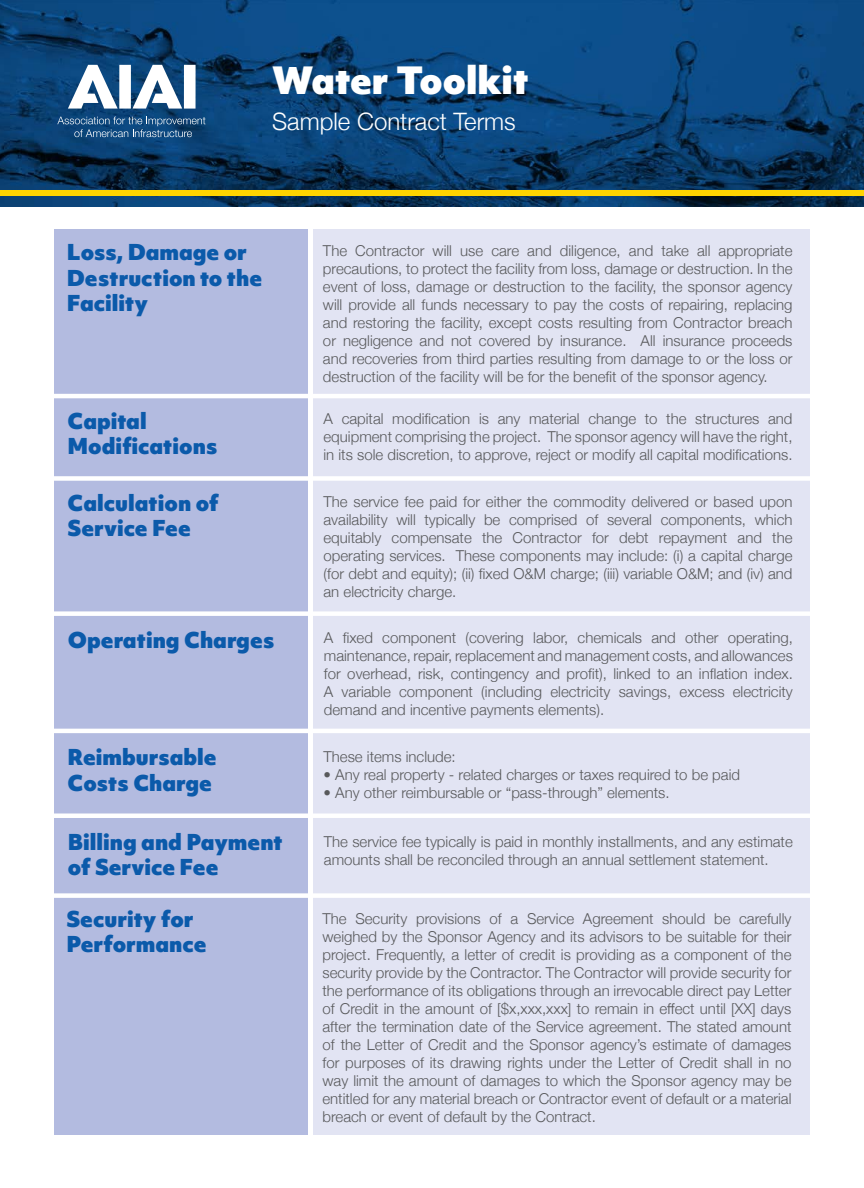
<style>
.page{position:relative;width:864px;height:1188px;background:#fff}
.page>*{position:absolute;margin:0;border:0;box-sizing:border-box;transform-origin:0 0}
.t1{font:900 36px "Objektiv Mk 1";color:#fff}
.t2{font:300 24px "Helvetica Neue";color:#fff}
.t3{font:900 21px/25.2px "Objektiv Mk 1";color:#0b5aaa}
.t4{font:300 15px/18px "Helvetica Neue";color:#58595b;text-align:justify}
</style>
<div class="page">
<img style="left:0;top:0;width:864px;height:206px">
<svg style="left:57px;top:117px;width:148px;height:20px;background:#2f5f8c"></svg>
<div style="left:119px;top:65px;width:12px;height:44px;background:#fff"></div>
<svg style="left:68px;top:65px;width:50px;height:44px"></svg>
<svg style="left:133px;top:65px;width:49px;height:44px"></svg>
<div style="left:184px;top:65px;width:12px;height:44px;background:#fff"></div>
<div style="left:0;top:191px;width:864px;height:5px;background:#ffd400"></div>
<div style="left:313px;top:230px;width:497px;height:905px;background:#e2e4f3"></div>
<div style="left:55px;top:230px;width:253px;height:905px;background:#b3bbe0"></div>
<hr style="left:48px;top:394px;width:768px;height:4px;background:#fff">
<div style="left:49px;top:476px;width:768px;height:5px;background:#fff"></div>
<hr style="left:49px;top:729px;width:768px;height:4px;background:#fff">
<div style="left:49px;top:611px;width:769px;height:5px;background:#fff"></div>
<div style="left:49px;top:813px;width:769px;height:5px;background:#fff"></div>
<div style="left:48px;top:893px;width:768px;height:5px;background:#fff"></div>
<h1 class="t1" style="left:272px;top:55px;width:258px">Water Toolkit</h1>
<h2 class="t2" style="left:272px;top:103px;width:245px">Sample Contract Terms</h2>
<h3 class="t3" style="left:67px;top:239px;width:197px">Loss, Damage or<br>Destruction to the<br>Facility</h3>
<p class="t4" style="left:323px;top:240px;width:471px">The Contractor will use care and diligence, and take all appropriate precautions, to protect the facility from loss, damage or destruction. In the event of loss, damage or destruction to the facility, the sponsor agency will provide all funds necessary to pay the costs of repairing, replacing and restoring the facility, except costs resulting from Contractor breach or negligence and not covered by insurance. All insurance proceeds and recoveries from third parties resulting from damage to or the loss or destruction of the facility will be for the benefit of the sponsor agency.</p>
<h3 class="t3" style="left:68px;top:407px;width:151px">Capital<br>Modifications</h3>
<p class="t4" style="left:324px;top:409px;width:471px">A capital modification is any material change to the structures and equipment comprising the project. The sponsor agency will have the right, in its sole discretion, to approve, reject or modify all capital modifications.</p>
<h3 class="t3" style="left:68px;top:490px;width:152px">Calculation of<br>Service Fee</h3>
<p class="t4" style="left:324px;top:491px;width:471px">The service fee paid for either the commodity delivered or based upon availability will typically be comprised of several components, which equitably compensate the Contractor for debt repayment and the operating services. These components may include: (i) a capital charge (for debt and equity); (ii) fixed O&amp;M charge; (iii) variable O&amp;M; and (iv) and an electricity charge.</p>
<h3 class="t3" style="left:68px;top:626px;width:208px">Operating Charges</h3>
<h3 class="t3" style="left:68px;top:744px;width:151px">Reimbursable<br>Costs Charge</h3>
<h3 class="t3" style="left:68px;top:829px;width:217px">Billing and Payment of Service Fee</h3>
<h3 class="t3" style="left:66px;top:906px;width:141px">Security for<br>Performance</h3>
<p class="t4" style="left:324px;top:628px;width:471px">A fixed component (covering labor, chemicals and other operating, maintenance, repair, replacement and management costs, and allowances for overhead, risk, contingency and profit), linked to an inflation index.<br>A variable component (including electricity savings, excess electricity demand and incentive payments elements).</p>
<p class="t4" style="left:324px;top:747px;width:134px">These items include:</p>
<p class="t4" style="left:324px;top:765px;width:418px">• Any real property - related charges or taxes required to be paid</p>
<p class="t4" style="left:324px;top:783px;width:348px">• Any other reimbursable or “pass-through” elements.</p>
<p class="t4" style="left:324px;top:832px;width:470px">The service fee typically is paid in monthly installments, and any estimate amounts shall be reconciled through an annual settlement statement.</p>
<p class="t4" style="left:322px;top:908px;width:471px">The Security provisions of a Service Agreement should be carefully weighed by the Sponsor Agency and its advisors to be suitable for their project. Frequently, a letter of credit is providing as a component of the security provide by the Contractor. The Contractor will provide security for the performance of its obligations through an irrevocable direct pay Letter of Credit in the amount of [$x,xxx,xxx] to remain in effect until [XX] days after the termination date of the Service agreement. The stated amount of the Letter of Credit and the Sponsor agency’s estimate of damages for purposes of its drawing rights under the Letter of Credit shall in no way limit the amount of damages to which the Sponsor agency may be entitled for any material breach or Contractor event of default or a material breach or event of default by the Contract.</p>
</div>
